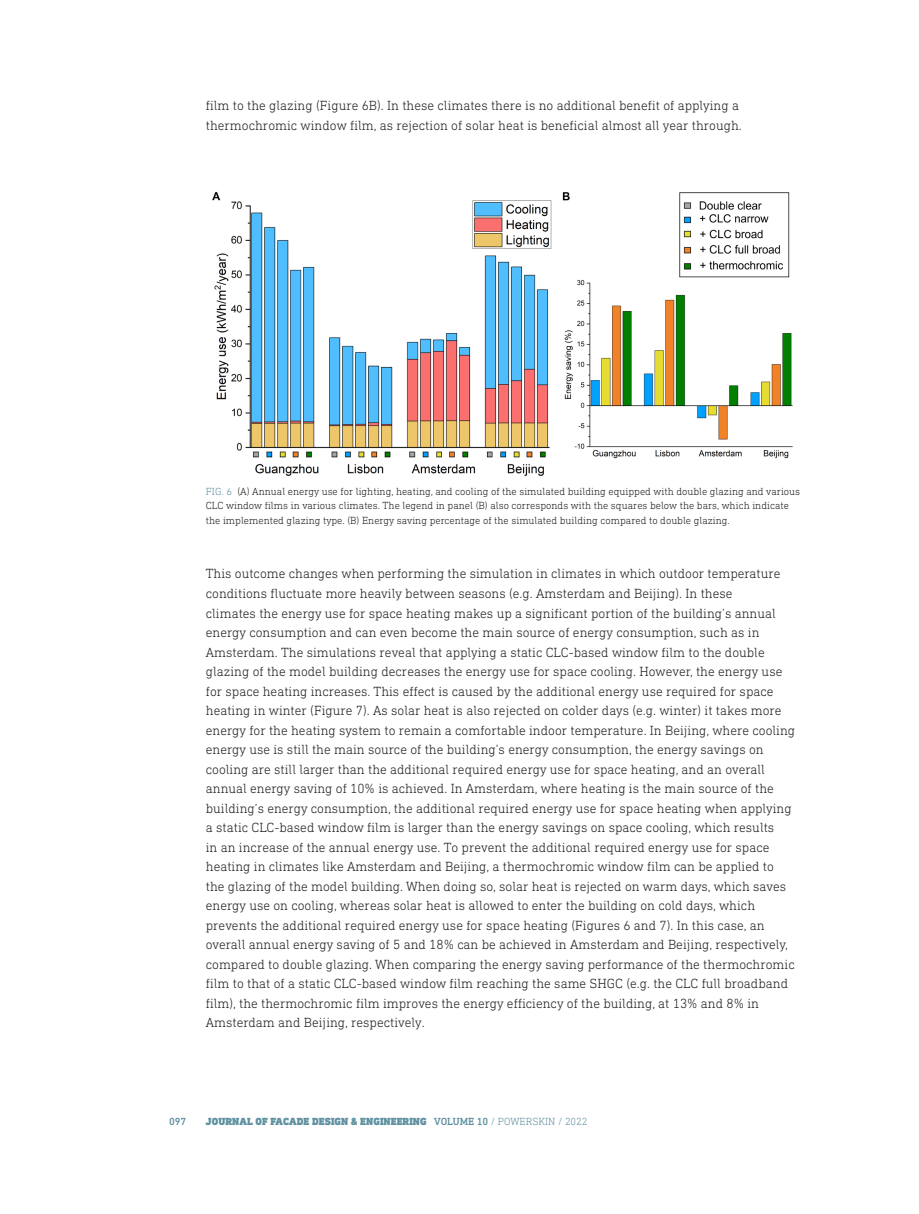
<style>
.page{position:relative;width:919px;height:1214px;background:#fff}
.page>*{position:absolute;margin:0;border:0;box-sizing:border-box;transform-origin:0 0}
.BODY_Normal_-_Blank{font:300 13.5px/19.5px "DIN Next Slab Pro";color:#231f20}
.BODY_Normal{font:300 13.5px/19.5px "DIN Next Slab Pro";color:#231f20}
.t1{font:300 10.5px/14.7px "DIN Next Slab Pro";color:#231f20}
.t2{font:900 10.5px "DIN Next Slab Pro";letter-spacing:.01em;color:#5f91a1}
.t3{font:500 10.5px "DIN Next Slab Pro";color:#5f91a1}
.s1{color:#5f91a1}
.s2{font-weight:500}
.s3{font-weight:300}
</style>
<div class="page">
<img style="left:212px;top:191px;width:581px;height:285px">
<p class="BODY_Normal" style="left:206px;top:96px;width:537px">film to the glazing (Figure 6B). In these climates there is no additional benefit of applying a thermochromic window film, as rejection of solar heat is beneficial almost all year through.</p>
<p class="t1" style="left:206px;top:484px;width:595px"><span class="s1">Fig . 6</span> (A) Annual energy use for lighting, heating, and cooling of the simulated building equipped with double glazing and various<br>CLC window films in various climates. The legend in panel (B) also corresponds with the squares below the bars, which indicate the implemented glazing type. (B) Energy saving percentage of the simulated building compared to double glazing.</p>
<p class="BODY_Normal_-_Blank" style="left:206px;top:564px;width:590px">This outcome changes when performing the simulation in climates in which outdoor temperature conditions fluctuate more heavily between seasons (e.g. Amsterdam and Beijing). In these<br>climates the energy use for space heating makes up a significant portion of the building’s annual energy consumption and can even become the main source of energy consumption, such as in Amsterdam. The simulations reveal that applying a static CLC-based window film to the double glazing of the model building decreases the energy use for space cooling. However, the energy use for space heating increases. This effect is caused by the additional energy use required for space heating in winter (Figure 7). As solar heat is also rejected on colder days (e.g. winter) it takes more energy for the heating system to remain a comfortable indoor temperature. In Beijing, where cooling energy use is still the main source of the building’s energy consumption, the energy savings on cooling are still larger than the additional required energy use for space heating, and an overall annual energy saving of 10% is achieved. In Amsterdam, where heating is the main source of the building’s energy consumption, the additional required energy use for space heating when applying a static CLC-based window film is larger than the energy savings on space cooling, which results<br>in an increase of the annual energy use. To prevent the additional required energy use for space heating in climates like Amsterdam and Beijing, a thermochromic window film can be applied to the glazing of the model building. When doing so, solar heat is rejected on warm days, which saves energy use on cooling, whereas solar heat is allowed to enter the building on cold days, which prevents the additional required energy use for space heating (Figures 6 and 7). In this case, an overall annual energy saving of 5 and 18% can be achieved in Amsterdam and Beijing, respectively, compared to double glazing. When comparing the energy saving performance of the thermochromic film to that of a static CLC-based window film reaching the same SHGC (e.g. the CLC full broadband film), the thermochromic film improves the energy efficiency of the building, at 13% and 8% in Amsterdam and Beijing, respectively.</p>
<p class="t3" style="left:169px;top:1115px;width:19px">097</p>
<p class="t2" style="left:206px;top:1114px;width:383px">JOURNAL OF FACADE DESIGN &amp; ENGINEERING <span class="s2">VOLUME 10</span> <span class="s3">/ POWERSKIN / 2022</span></p>
</div>
